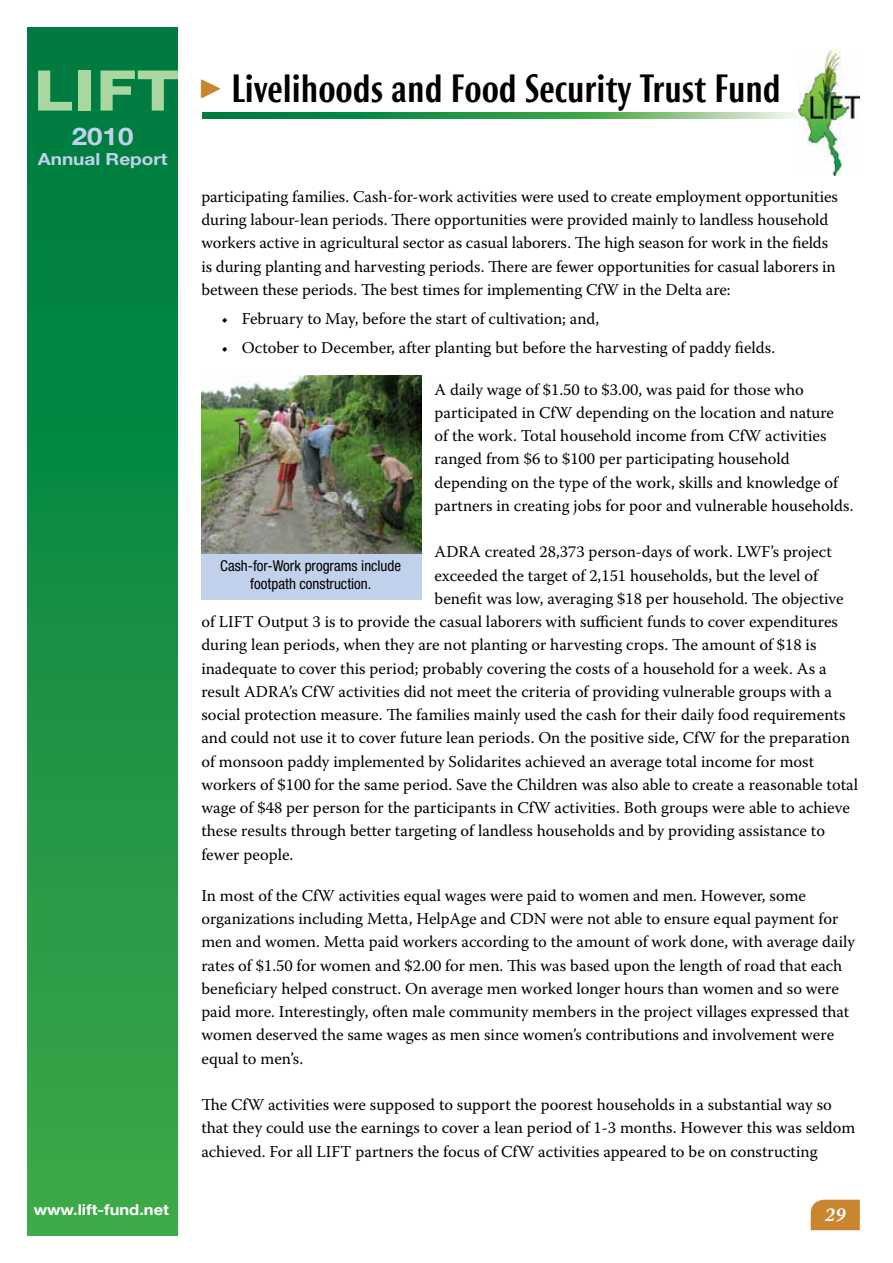
<style>
.page{position:relative;width:893px;height:1263px;background:#fff}
.page>*{position:absolute;margin:0;border:0;box-sizing:border-box;transform-origin:0 0}
.t1{font:52.2px "Bureau Grot Seven Nine";color:#aad69f}
.t2{font:500 37.5px "Bureau Roxy";color:#000}
.t3{font:700 24.15px "Helvetica Neue";color:#c2d1eb;scale:1.14 1}
.t4{font:italic 700 19.5px "Warnock Pro";color:#fff}
.t5{font:700 16.65px "Helvetica Neue";color:#c2d1eb;scale:1.14 1}
.t6{font:16.5px/23.2px "Warnock Pro";color:#000}
.t7{font:condensed 15px/18px "Helvetica Neue";color:#000;text-align:center}
.t8{font:700 15px "Helvetica Neue";color:#fff;scale:1.1 1}
</style>
<div class="page">
<div style="left:27px;top:27px;width:151px;height:1209px;background:linear-gradient(to bottom,#007940,#3da849)"></div>
<svg style="left:202px;top:113px;width:594px;height:6px;background:#43a360"></svg>
<img style="left:798px;top:50px;width:61px;height:126px">
<svg style="left:811px;top:1200px;width:49px;height:30px"></svg>
<img style="left:201px;top:375px;width:220px;height:179px">
<div style="left:201px;top:554px;width:220px;height:45px;background:#c2d1eb"></div>
<h1 class="t1" style="left:33px;top:59px;width:147px">LIFT</h1>
<h3 class="t3" style="left:72px;top:122px;width:55px">2010</h3>
<p class="t5" style="left:38px;top:149px;width:115px">Annual Report</p>
<p class="t8" style="left:34px;top:1201px;width:124px">www.lift-fund.net</p>
<h2 class="t2" style="left:232px;top:67px;width:551px">Livelihoods and Food Security Trust Fund</h2>
<p class="t6" style="left:201px;top:185px;width:638px">participating families. Cash-for-work activities were used to create employment opportunities during labour-lean periods. There opportunities were provided mainly to landless household workers active in agricultural sector as casual laborers. The high season for work in the fields is during planting and harvesting periods. There are fewer opportunities for casual laborers in between these periods. The best times for implementing CfW in the Delta are:</p>
<p class="t6" style="left:222px;top:307px;width:379px">• February to May, before the start of cultivation; and,</p>
<p class="t6" style="left:222px;top:336px;width:555px">• October to December, after planting but before the harvesting of paddy fields.</p>
<p class="t6" style="left:435px;top:377px;width:421px">A daily wage of $1.50 to $3.00, was paid for those who participated in CfW depending on the location and nature<br>of the work. Total household income from CfW activities ranged from $6 to $100 per participating household depending on the type of the work, skills and knowledge of partners in creating jobs for poor and vulnerable households.</p>
<p class="t6" style="left:435px;top:540px;width:399px">ADRA created 28,373 person-days of work. LWF’s project</p>
<p class="t6" style="left:435px;top:563px;width:385px">exceeded the target of 2,151 households, but the level of</p>
<p class="t6" style="left:435px;top:587px;width:411px">benefit was low, averaging $18 per household. The objective</p>
<p class="t6" style="left:201px;top:610px;width:638px">of LIFT Output 3 is to provide the casual laborers with sufficient funds to cover expenditures</p>
<p class="t6" style="left:201px;top:633px;width:617px">during lean periods, when they are not planting or harvesting crops. The amount of $18 is</p>
<p class="t6" style="left:201px;top:656px;width:627px">inadequate to cover this period; probably covering the costs of a household for a week. As a</p>
<p class="t6" style="left:201px;top:680px;width:632px">result ADRA’s CfW activities did not meet the criteria of providing vulnerable groups with a</p>
<p class="t6" style="left:201px;top:703px;width:646px">social protection measure. The families mainly used the cash for their daily food requirements</p>
<p class="t6" style="left:201px;top:726px;width:650px">and could not use it to cover future lean periods. On the positive side, CfW for the preparation</p>
<p class="t6" style="left:201px;top:749px;width:614px">of monsoon paddy implemented by Solidarites achieved an average total income for most</p>
<p class="t6" style="left:201px;top:773px;width:658px">workers of $100 for the same period. Save the Children was also able to create a reasonable total</p>
<p class="t6" style="left:201px;top:796px;width:650px">wage of $48 per person for the participants in CfW activities. Both groups were able to achieve</p>
<p class="t6" style="left:201px;top:819px;width:625px">these results through better targeting of landless households and by providing assistance to</p>
<p class="t6" style="left:201px;top:842px;width:93px">fewer people.</p>
<p class="t6" style="left:201px;top:884px;width:655px">In most of the CfW activities equal wages were paid to women and men. However, some organizations including Metta, HelpAge and CDN were not able to ensure equal payment for men and women. Metta paid workers according to the amount of work done, with average daily rates of $1.50 for women and $2.00 for men. This was based upon the length of road that each beneficiary helped construct. On average men worked longer hours than women and so were paid more. Interestingly, often male community members in the project villages expressed that women deserved the same wages as men since women’s contributions and involvement were equal to men’s.</p>
<p class="t6" style="left:201px;top:1093px;width:656px">The CfW activities were supposed to support the poorest households in a substantial way so that they could use the earnings to cover a lean period of 1-3 months. However this was seldom achieved. For all LIFT partners the focus of CfW activities appeared to be on constructing</p>
<p class="t7" style="left:220px;top:556px;width:182px">Cash-for-Work programs include footpath construction.</p>
<p class="t4" style="left:825px;top:1202px;width:22px">29</p>
</div>
